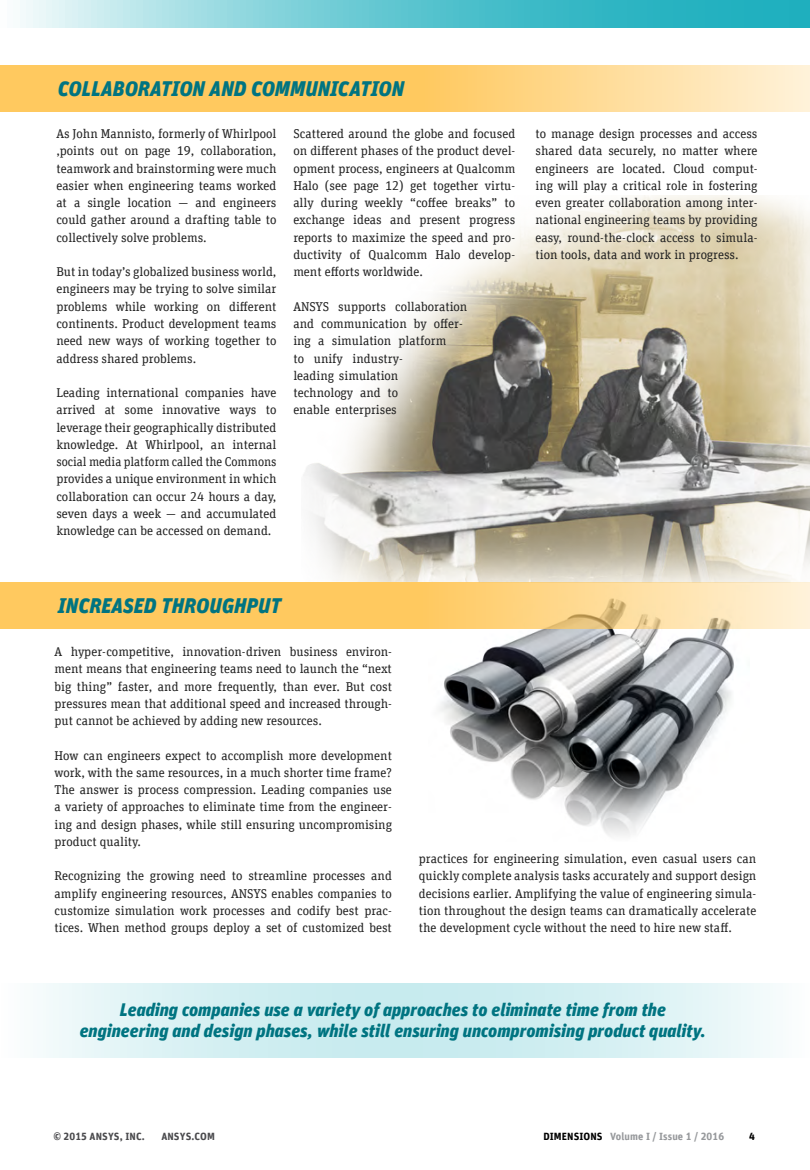
<style>
.page{position:relative;width:810px;height:1170px;background:#fff}
.page>*{position:absolute;margin:0;border:0;box-sizing:border-box;transform-origin:0 0}
.t1{font:italic 900 21px "Unit Offc Pro";color:#007481}
.t2{font:italic 900 18px/21px "Unit Offc Pro";color:#007481;text-align:center}
.t3{font:12.75px/17.2px "Unit Slab Offc Pro";color:#232323;text-align:justify}
.t4{font:700 10.5px "Unit Offc Pro";letter-spacing:.01em;color:#97999c}
.t5{font:700 10.5px "Unit Offc Pro";letter-spacing:.01em;color:#4a4a4d}
.t6{font:700 10.5px "Unit Offc Pro";color:#000}
.s1{color:#000}
</style>
<div class="page">
<svg style="left:0;top:65px;width:809px;height:47px;background:#ffd27c"></svg>
<img style="left:303px;top:195px;width:507px;height:387px">
<svg style="left:20px;top:0;width:790px;height:28px;background:#69c9d3"></svg>
<img style="left:429px;top:628px;width:320px;height:208px">
<hr style="left:809px;top:65px;width:1px;height:47px;background:#ffc95f">
<hr style="left:809px;top:374px;width:1px;height:46px;background:#ffc95f">
<svg style="left:43px;top:983px;width:730px;height:74px;background:#d6f0f2"></svg>
<svg style="left:0;top:582px;width:810px;height:46px;background:#fdd17a"></svg>
<img style="left:788px;top:625px;width:22px;height:4px">
<h1 class="t1" style="left:58px;top:72px;width:348px">COLLABORATION AND COMMUNICATION</h1>
<p class="t3" style="left:56px;top:125px;width:222px">As John Mannisto, formerly of Whirlpool ,points out on page 19, collaboration, teamwork and brainstorming were much easier when engineering teams worked at a single location — and engineers could gather around a drafting table to collectively solve problems.</p>
<p class="t3" style="left:56px;top:263px;width:222px">But in today’s globalized business world, engineers may be trying to solve similar problems while working on different continents. Product development teams need new ways of working together to address shared problems.</p>
<p class="t3" style="left:56px;top:383px;width:222px">Leading international companies have arrived at some innovative ways to leverage their geographically distributed knowledge. At Whirlpool, an internal social media platform called the Commons provides a unique environment in which collaboration can occur 24 hours a day, seven days a week — and accumulated knowledge can be accessed on demand.</p>
<p class="t3" style="left:293px;top:125px;width:224px">Scattered around the globe and focused on different phases of the product devel&shy;opment process, engineers at Qualcomm Halo (see page 12) get together virtu&shy;ally during weekly “coffee breaks” to exchange ideas and present progress reports to maximize the speed and pro&shy;ductivity of Qualcomm Halo develop&shy;ment efforts worldwide.</p>
<p class="t3" style="left:293px;top:297px;width:175px;text-align:left">ANSYS supports collaboration and communication by offer&shy;ing a simulation platform<br>to unify industry-<br>leading simulation<br>technology and to<br>enable enterprises</p>
<p class="t3" style="left:536px;top:125px;width:224px">to manage design processes and access shared data securely, no matter where engineers are located. Cloud comput&shy;ing will play a critical role in fostering even greater collaboration among inter&shy;national engineering teams by providing easy, round-the-clock access to simula&shy;tion tools, data and work in progress.</p>
<h1 class="t1" style="left:58px;top:589px;width:225px">INCREASED THROUGHPUT</h1>
<p class="t3" style="left:55px;top:642px;width:339px">A hyper-competitive, innovation-driven business environ&shy;ment means that engineering teams need to launch the “next big thing” faster, and more frequently, than ever. But cost pressures mean that additional speed and increased through&shy;put cannot be achieved by adding new resources.</p>
<p class="t3" style="left:55px;top:746px;width:339px">How can engineers expect to accomplish more development work, with the same resources, in a much shorter time frame?<br>The answer is process compression. Leading companies use a variety of approaches to eliminate time from the engineer&shy;ing and design phases, while still ensuring uncompromising product quality.</p>
<p class="t3" style="left:55px;top:866px;width:339px">Recognizing the growing need to streamline processes and amplify engineering resources, ANSYS enables companies to customize simulation work processes and codify best prac&shy;tices. When method groups deploy a set of customized best</p>
<p class="t3" style="left:419px;top:849px;width:339px">practices for engineering simulation, even casual users can quickly complete analysis tasks accurately and support design decisions earlier. Amplifying the value of engineering simula&shy;tion throughout the design teams can dramatically accelerate the development cycle without the need to hire new staff.</p>
<h2 class="t2" style="left:80px;top:997px;width:628px">Leading companies use a variety of approaches to eliminate time from the engineering and design phases, while still ensuring uncompromising product quality.</h2>
<p class="t5" style="left:53px;top:1128px;width:93px">© 2015 ANSYS, INC.</p>
<p class="t5" style="left:161px;top:1128px;width:55px">ANSYS.COM</p>
<p class="t4" style="left:543px;top:1128px;width:182px"><span class="s1">DIMENSIONS</span> Volume I / Issue 1 / 2016</p>
<p class="t6" style="left:749px;top:1128px;width:7px">4</p>
</div>
